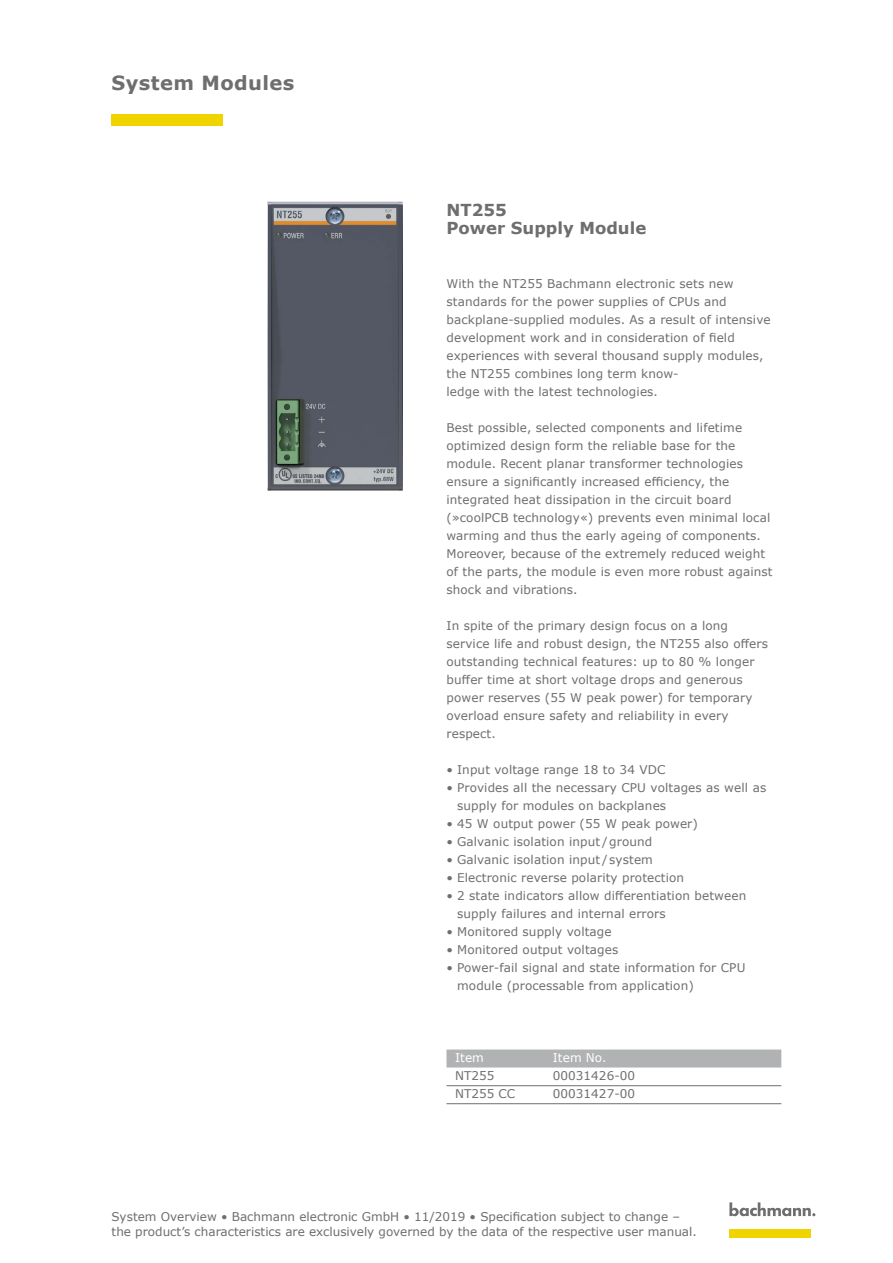
<style>
.page{position:relative;width:893px;height:1263px;background:#fff}
.page>*{position:absolute;margin:0;border:0;box-sizing:border-box;transform-origin:0 0}
.t1{font:700 19.5px "Verdana";letter-spacing:.02em;color:#6e6e6e}
.t2{font:700 16.5px/18px "Verdana";color:#6e6e6e}
.t3{font:12px/18px "Verdana";letter-spacing:.01em;color:#6e6e6e}
.t4{font:12px "Verdana";letter-spacing:.01em;color:#fff}
</style>
<div class="page">
<div style="left:112px;top:115px;width:111px;height:11px;background:#f0d400"></div>
<img style="left:267px;top:201px;width:135px;height:290px">
<div style="left:446px;top:1049px;width:335px;height:18px;background:#b1b2b3"></div>
<hr style="left:446px;top:1085px;width:335px;height:1px;background:#6e6e6e">
<hr style="left:446px;top:1103px;width:335px;height:1px;background:#6e6e6e">
<svg style="left:729px;top:1202px;width:86px;height:15px"></svg>
<div style="left:729px;top:1229px;width:82px;height:8px;background:#f0d400"></div>
<h1 class="t1" style="left:112px;top:69px;width:184px">System Modules</h1>
<h2 class="t2" style="left:446px;top:201px;width:201px">NT255<br>Power Supply Module</h2>
<p class="t3" style="left:446px;top:275px;width:326px">With the NT255 Bachmann electronic sets new standards for the power supplies of CPUs and backplane-supplied modules. As a result of intensive development work and in consideration of field experiences with several thousand supply modules, the NT255 combines long term know-<br>ledge with the latest technologies.</p>
<p class="t3" style="left:446px;top:419px;width:328px">Best possible, selected components and lifetime optimized design form the reliable base for the module. Recent planar transformer technologies ensure a significantly increased efficiency, the integrated heat dissipation in the circuit board (»coolPCB technology«) prevents even minimal local warming and thus the early ageing of components.<br>Moreover, because of the extremely reduced weight of the parts, the module is even more robust against shock and vibrations.</p>
<p class="t3" style="left:446px;top:617px;width:323px">In spite of the primary design focus on a long service life and robust design, the NT255 also offers outstanding technical features: up to 80 % longer buffer time at short voltage drops and generous power reserves (55 W peak power) for temporary overload ensure safety and reliability in every respect.</p>
<p class="t3" style="left:446px;top:761px;width:220px">• Input voltage range 18 to 34 VDC</p>
<p class="t3" style="left:457px;top:779px;width:311px;text-indent:-11px">• Provides all the necessary CPU voltages as well as supply for modules on backplanes</p>
<p class="t3" style="left:446px;top:815px;width:253px">• 45 W output power (55 W peak power)</p>
<p class="t3" style="left:446px;top:833px;width:207px">• Galvanic isolation input /ground</p>
<p class="t3" style="left:446px;top:851px;width:208px">• Galvanic isolation input / system</p>
<p class="t3" style="left:446px;top:869px;width:239px">• Electronic reverse polarity protection</p>
<p class="t3" style="left:457px;top:887px;width:291px;text-indent:-11px">• 2 state indicators allow differentiation between supply failures and internal errors</p>
<p class="t3" style="left:446px;top:923px;width:167px">• Monitored supply voltage</p>
<p class="t3" style="left:446px;top:941px;width:173px">• Monitored output voltages</p>
<p class="t3" style="left:457px;top:959px;width:290px;text-indent:-11px">• Power-fail signal and state information for CPU module (processable from application)</p>
<p class="t4" style="left:455px;top:1050px;width:30px">Item</p>
<p class="t4" style="left:553px;top:1050px;width:55px">Item No.</p>
<p class="t3" style="left:455px;top:1067px;width:41px">NT255</p>
<p class="t3" style="left:553px;top:1067px;width:84px">00031426-00</p>
<p class="t3" style="left:455px;top:1085px;width:62px">NT255 CC</p>
<p class="t3" style="left:553px;top:1085px;width:84px">00031427-00</p>
<p class="t3" style="left:112px;top:1209px;width:587px;line-height:14.4px">System Overview • Bachmann electronic GmbH • 11/2019 • Specification subject to change – the product’s characteristics are exclusively governed by the data of the respective user manual.</p>
</div>
